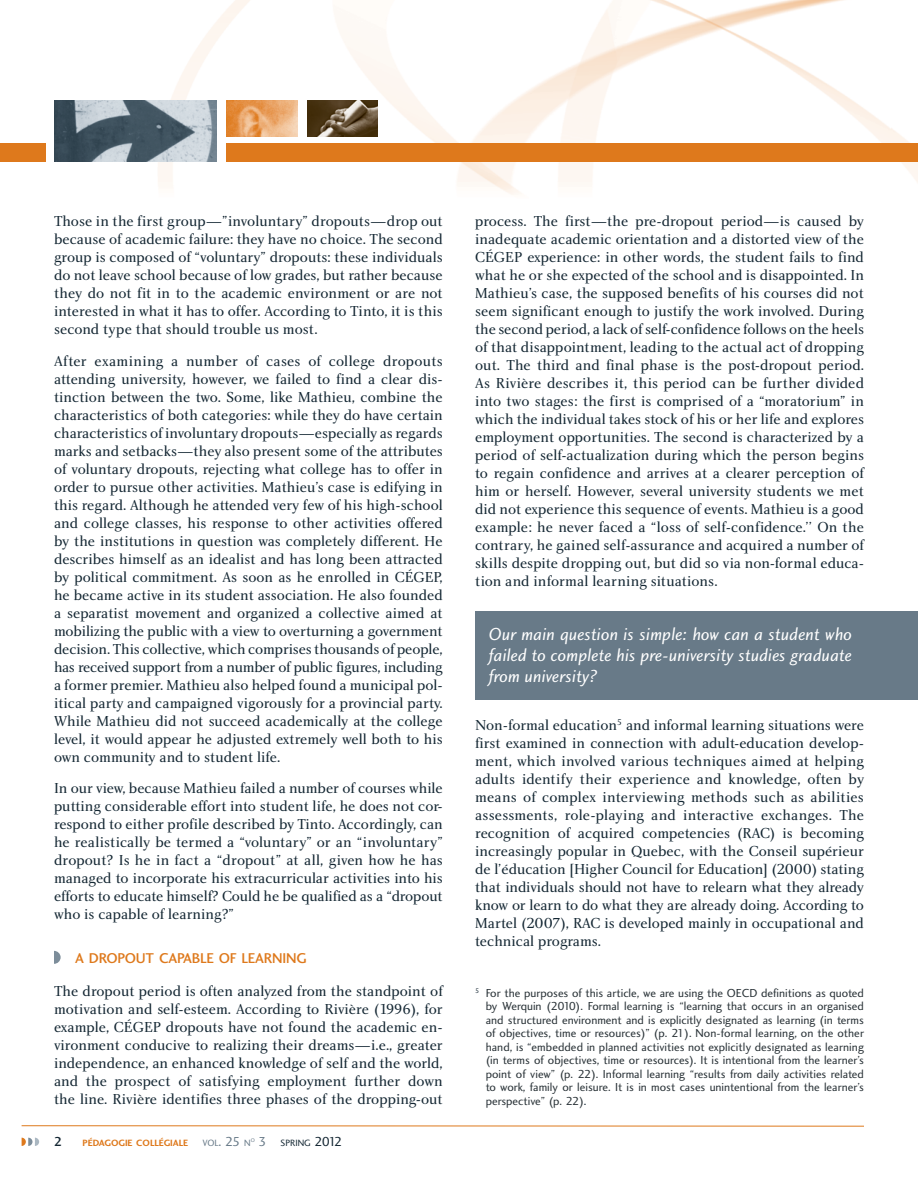
<style>
.page{position:relative;width:918px;height:1188px;background:#fff}
.page>*{position:absolute;margin:0;border:0;box-sizing:border-box;transform-origin:0 0}
.t1{font:18px/21px "Charlotte Sans Book Italic Plain";letter-spacing:.01em;color:#fff;text-align:justify}
.t2{font:15px/18px "Charlotte Book Plain";color:#142733;text-align:justify}
.t3{font:14.7px "Charlotte Sans Medium Plain";letter-spacing:-.015em;color:#de791c}
.t4{font:13.5px "Charlotte Sans Medium Plain";color:#142733}
.t5{font:12px/13.5px "Charlotte Sans Book Plain";color:#293237;text-align:justify}
.t6{font:9.45px "Charlotte Sans Bold Plain";color:#de791c}
.t7{font:9.45px "Charlotte Sans Book Plain";color:#142733}
.t8{font:9.45px "Charlotte Sans Book Plain";color:#687a88}
.t9{font:5.55px "Charlotte Sans Book Plain";color:#687a88}
.s1{font-size:13.5px}
.s2{font-size:13.5px;color:#687a88}
.s3{color:#142733}
</style>
<div class="page">
<img style="left:0;top:0;width:892px;height:195px">
<img style="left:55px;top:101px;width:162px;height:61px">
<img style="left:227px;top:101px;width:70px;height:36px">
<img style="left:307px;top:101px;width:71px;height:36px">
<svg style="left:54px;top:951px;width:7px;height:13px"></svg>
<hr style="left:22px;top:1125px;width:842px;height:2px;background:#de791c">
<div style="left:227px;top:144px;width:691px;height:18px;background:#de791c"></div>
<div style="left:0;top:144px;width:46px;height:18px;background:#de791c"></div>
<svg style="left:22px;top:1138px;width:17px;height:8px"></svg>
<img style="left:892px;top:129px;width:26px;height:54px">
<div style="left:891px;top:144px;width:27px;height:18px;background:#de791c"></div>
<div style="left:475px;top:611px;width:443px;height:89px;background:#687a88"></div>
<p class="t2" style="left:54px;top:213px;width:390px">Those in the first group—”involuntary” dropouts—drop out because of academic failure: they have no choice. The second group is composed of “voluntary” dropouts: these individuals do not leave school because of low grades, but rather because they do not fit in to the academic environment or are not interested in what it has to offer. According to Tinto, it is this second type that should trouble us most.</p>
<p class="t2" style="left:54px;top:353px;width:390px">After examining a number of cases of college dropouts attending university, however, we failed to find a clear dis&shy;tinction between the two. Some, like Mathieu, combine the characteristics of both categories: while they do have certain characteristics of involuntary dropouts—especially as regards marks and setbacks—they also present some of the attributes of voluntary dropouts, rejecting what college has to offer in order to pursue other activities. Mathieu’s case is edifying in this regard. Although he attended very few of his high-school and college classes, his response to other activities offered by the institutions in question was completely different. He describes himself as an idealist and has long been attracted by political commitment. As soon as he enrolled in CÉGEP, he became active in its student association. He also founded a separatist movement and organized a collective aimed at mobilizing the public with a view to overturning a government decision. This collective, which comprises thousands of people, has received support from a number of public figures, including a former premier. Mathieu also helped found a municipal pol&shy;itical party and campaigned vigorously for a provincial party.<br>While Mathieu did not succeed academically at the college level, it would appear he adjusted extremely well both to his own community and to student life.</p>
<p class="t2" style="left:54px;top:780px;width:390px">In our view, because Mathieu failed a number of courses while putting considerable effort into student life, he does not cor&shy;respond to either profile described by Tinto. Accordingly, can he realistically be termed a “voluntary” or an “involuntary” dropout? Is he in fact a “dropout” at all, given how he has managed to incorporate his extracurricular activities into his efforts to educate himself? Could he be qualified as a “dropout who is capable of learning?”</p>
<p class="t3" style="left:75px;top:953px;width:233px">A DROPOUT CAPABLE OF LEARNING</p>
<p class="t2" style="left:54px;top:984px;width:390px">The dropout period is often analyzed from the standpoint of motivation and self-esteem. According to Rivière (1996), for example, CÉGEP dropouts have not found the academic en&shy;vironment conducive to realizing their dreams—i.e., greater independence, an enhanced knowledge of self and the world, and the prospect of satisfying employment further down the line. Rivière identifies three phases of the dropping-out</p>
<p class="t4" style="left:54px;top:1136px;width:10px">2</p>
<p class="t6" style="left:82px;top:1139px;width:107px">PÉDAGOGIE COLLÉGIALE</p>
<p class="t8" style="left:202px;top:1139px;width:50px">VOL<span class="s1">. 25</span> N</p>
<p class="t9" style="left:251px;top:1138px;width:6px">O</p>
<p class="t7" style="left:259px;top:1139px;width:85px"><span class="s2">3</span> SPRING <span class="s1">2012</span></p>
<p class="t2" style="left:475px;top:213px;width:390px">process. The first—the pre-dropout period—is caused by inadequate academic orientation and a distorted view of the CÉGEP experience: in other words, the student fails to find what he or she expected of the school and is disappointed. In Mathieu’s case, the supposed benefits of his courses did not seem significant enough to justify the work involved. During the second period, a lack of self-confidence follows on the heels of that disappointment, leading to the actual act of dropping out. The third and final phase is the post-dropout period.<br>As Rivière describes it, this period can be further divided into two stages: the first is comprised of a “moratorium” in which the individual takes stock of his or her life and explores employment opportunities. The second is characterized by a period of self-actualization during which the person begins to regain confidence and arrives at a clearer perception of him or herself. However, several university students we met did not experience this sequence of events. Mathieu is a good example: he never faced a “loss of self-confidence.’’ On the contrary, he gained self-assurance and acquired a number of skills despite dropping out, but did so via non-formal educa&shy;tion and informal learning situations.</p>
<p class="t1" style="left:489px;top:625px;width:365px">Our main question is simple: how can a student who failed to complete his pre-university studies graduate from university?</p>
<p class="t2" style="left:475px;top:717px;width:390px">Non-formal education<sup>5</sup> and informal learning situations were first examined in connection with adult-education develop&shy;ment, which involved various techniques aimed at helping adults identify their experience and knowledge, often by means of complex interviewing methods such as abilities assessments, role-playing and interactive exchanges. The recognition of acquired competencies (RAC) is becoming increasingly popular in Quebec, with the Conseil supérieur de l’éducation [Higher Council for Education] (2000) stating that individuals should not have to relearn what they already know or learn to do what they are already doing. According to Martel (2007), RAC is developed mainly in occupational and technical programs.</p>
<p class="t5" style="left:486px;top:987px;width:380px;text-indent:-10px"><sup>5</sup> For the purposes of this article, we are using the OECD definitions as quoted by Werquin (2010). Formal learning is “learning that occurs in an organised and structured environment and is explicitly designated as learning (in terms of objectives, time or resources)” (p. 21). Non-formal learning, on the other hand, is “embedded in planned activities not explicitly designated as learning (in terms of objectives, time or resources). It is intentional from the learner’s point of view” (p. 22). Informal learning “results from daily activities related to work, family or leisure. It is in most cases unintentional from the learner’s perspective” (p. 22)<span class="s3">.</span></p>
</div>
